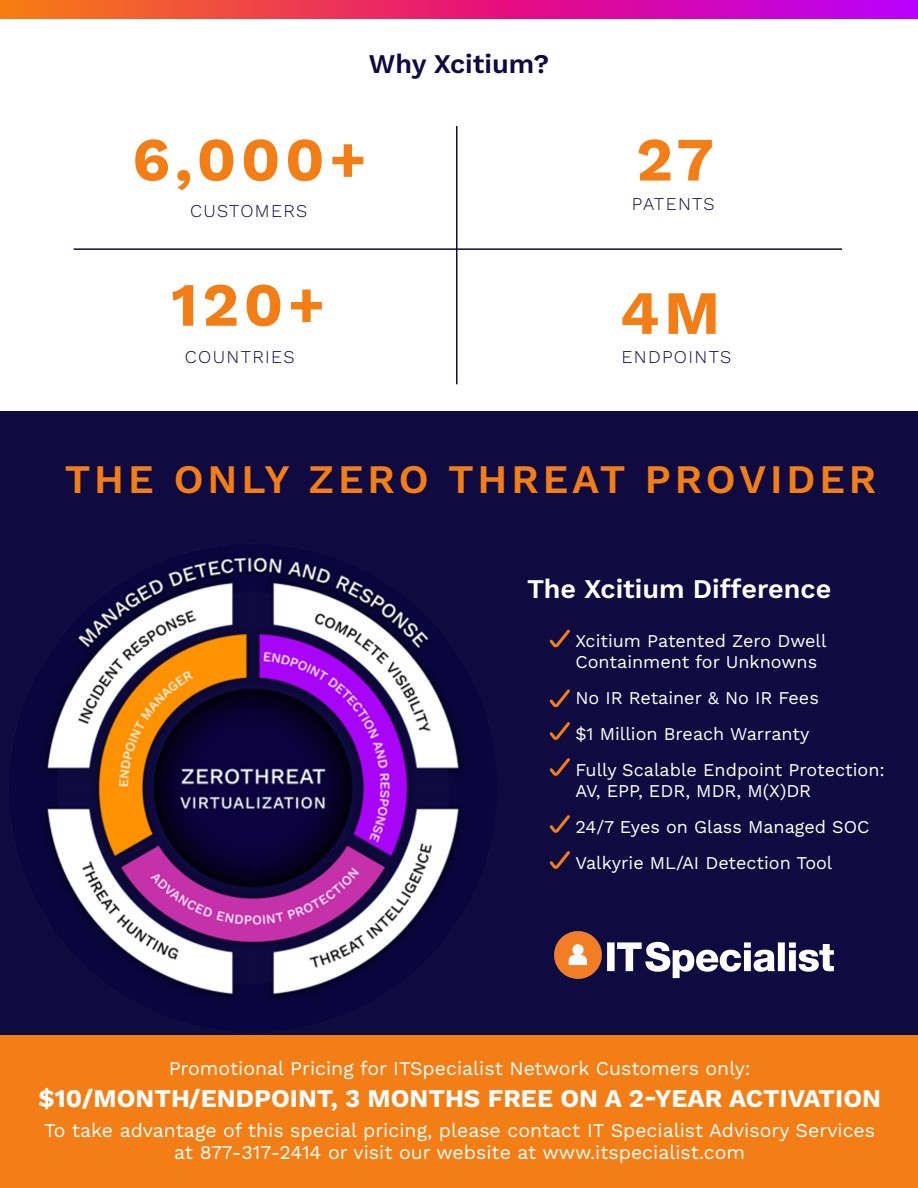
<style>
.page{position:relative;width:918px;height:1188px;background:#fff}
.page>*{position:absolute;margin:0;border:0;box-sizing:border-box;transform-origin:0 0}
.t1{font:700 61.5px "Work Sans";letter-spacing:.075em;color:#f37e16}
.t2{font:600 40.5px "Work Sans";letter-spacing:.095em;color:#f37e16}
.t3{font:600 27px "Work Sans";color:#fff}
.t4{font:600 27px "Work Sans";color:#0f0a3f}
.t5{font:700 25.5px "Work Sans";color:#fff}
.t6{font:19.5px/22.5px "Work Sans";color:#fff;text-align:center}
.t7{font:18px/36px "Work Sans";color:#fff}
.t8{font:300 18px "Work Sans";letter-spacing:.075em;color:#0f0a3f}
</style>
<div class="page">
<svg style="left:0;top:0;width:918px;height:18px"></svg>
<hr style="left:456px;top:126px;width:2px;height:258px;background:#0f0a3f">
<hr style="left:74px;top:248px;width:768px;height:2px;background:#0f0a3f">
<div style="left:0;top:411px;width:918px;height:627px;background:#0f0a3f"></div>
<img style="left:11px;top:546px;width:451px;height:452px">
<svg style="left:550px;top:629px;width:20px;height:18px"></svg>
<svg style="left:550px;top:689px;width:20px;height:18px"></svg>
<svg style="left:550px;top:722px;width:20px;height:18px"></svg>
<svg style="left:550px;top:758px;width:20px;height:18px"></svg>
<svg style="left:550px;top:815px;width:20px;height:18px"></svg>
<svg style="left:550px;top:851px;width:20px;height:18px"></svg>
<div style="left:0;top:1035px;width:918px;height:153px;background:#f37e16"></div>
<img style="left:554px;top:931px;width:280px;height:48px">
<h3 class="t4" style="left:369px;top:43px;width:182px">Why Xcitium?</h3>
<h1 class="t1" style="left:132px;top:113px;width:236px">6,000+</h1>
<p class="t8" style="left:190px;top:198px;width:119px">CUSTOMERS</p>
<h1 class="t1" style="left:171px;top:258px;width:155px">120+</h1>
<p class="t8" style="left:185px;top:343px;width:111px">COUNTRIES</p>
<h1 class="t1" style="left:636px;top:113px;width:79px">27</h1>
<p class="t8" style="left:632px;top:190px;width:84px">PATENTS</p>
<h1 class="t1" style="left:620px;top:266px;width:102px">4M</h1>
<p class="t8" style="left:621px;top:343px;width:111px">ENDPOINTS</p>
<h2 class="t2" style="left:65px;top:448px;width:813px">THE ONLY ZERO THREAT PROVIDER</h2>
<h3 class="t3" style="left:527px;top:569px;width:306px">The Xcitium Difference</h3>
<p class="t7" style="left:575px;top:629px;width:253px;line-height:21px">Xcitium Patented Zero Dwell<br>Containment for Unknowns</p>
<p class="t7" style="left:575px;top:679px;width:311px">No IR Retainer &amp; No IR Fees<br>$1 Million Breach Warranty<br>Fully Scalable Endpoint Protection:</p>
<p class="t7" style="left:575px;top:772px;width:296px">AV, EPP, EDR, MDR, M(X)DR<br>24/7 Eyes on Glass Managed SOC<br>Valkyrie ML/AI Detection Tool</p>
<p class="t6" style="left:169px;top:1057px;width:583px">Promotional Pricing for ITSpecialist Network Customers only:</p>
<h3 class="t5" style="left:38px;top:1079px;width:844px">$10/MONTH/ENDPOINT, 3 MONTHS FREE ON A 2-YEAR ACTIVATION</h3>
<p class="t6" style="left:44px;top:1118px;width:832px">To take advantage of this special pricing, please contact IT Specialist Advisory Services at 877-317-2414 or visit our website at www.itspecialist.com</p>
</div>
